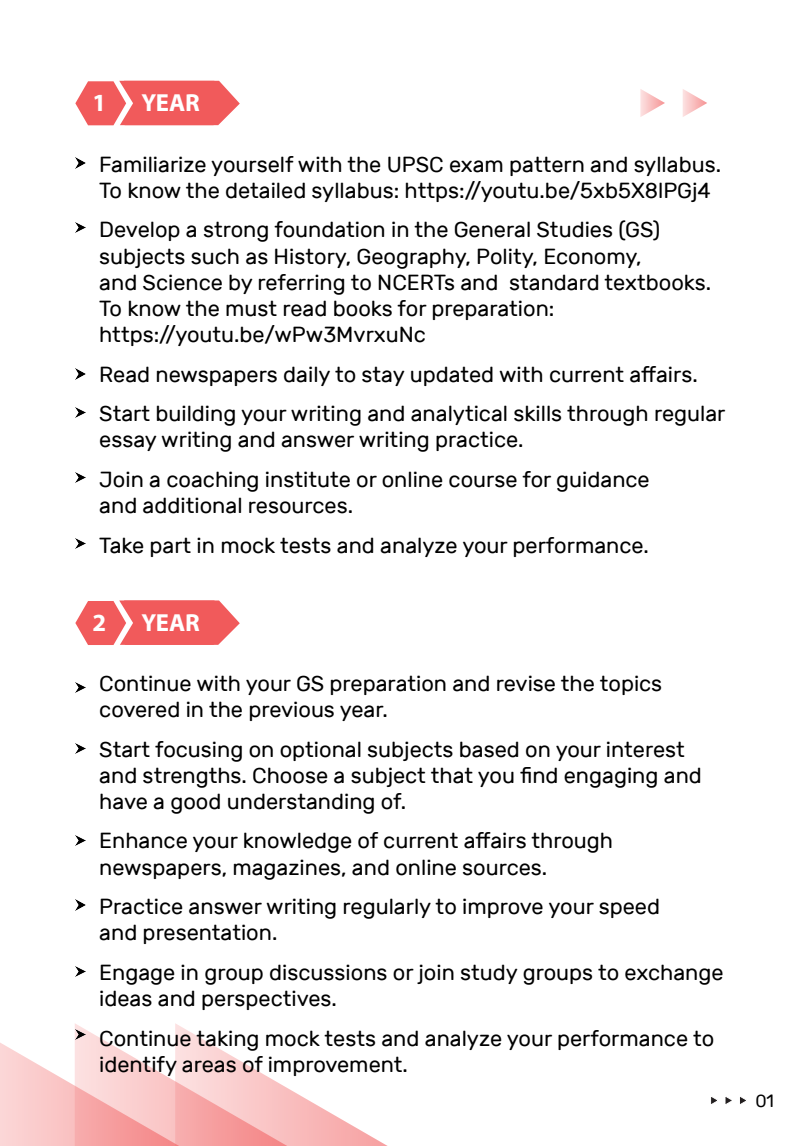
<style>
.page{position:relative;width:810px;height:1146px;background:#fff}
.page>*{position:absolute;margin:0;border:0;box-sizing:border-box;transform-origin:0 0}
.t1{font:700 24.75px "Myriad Pro";color:#fff}
.t2{font:21.75px/26.1px "Rubik";color:#000}
.t3{font:17.77px "Rubik";color:#000}
</style>
<div class="page">
<svg style="left:711px;top:1096px;width:35px;height:9px"></svg>
<svg style="left:75px;top:81px;width:165px;height:44px;background:#f37272"></svg>
<svg style="left:75px;top:158px;width:11px;height:10px"></svg>
<svg style="left:75px;top:222px;width:11px;height:11px"></svg>
<svg style="left:75px;top:369px;width:11px;height:10px"></svg>
<svg style="left:75px;top:472px;width:11px;height:10px"></svg>
<svg style="left:75px;top:538px;width:11px;height:10px"></svg>
<svg style="left:75px;top:600px;width:165px;height:45px;background:#f37374"></svg>
<svg style="left:75px;top:682px;width:11px;height:11px"></svg>
<svg style="left:75px;top:743px;width:11px;height:10px"></svg>
<svg style="left:75px;top:835px;width:11px;height:10px"></svg>
<svg style="left:75px;top:899px;width:11px;height:11px"></svg>
<svg style="left:75px;top:966px;width:11px;height:10px"></svg>
<svg style="left:0;top:1023px;width:386px;height:122px"></svg>
<svg style="left:75px;top:407px;width:11px;height:10px"></svg>
<svg style="left:640px;top:89px;width:25px;height:28px"></svg>
<svg style="left:683px;top:89px;width:24px;height:28px"></svg>
<p class="t1" style="left:93px;top:86px;width:15px">1</p>
<p class="t1" style="left:141px;top:86px;width:60px">YEAR</p>
<p class="t2" style="left:99px;top:151px;width:623px">Familiarize yourself with the UPSC exam pattern and syllabus.<br>To know the detailed syllabus: https://youtu.be/5xb5X8lPGj4</p>
<p class="t2" style="left:99px;top:217px;width:613px">Develop a strong foundation in the General Studies (GS) subjects such as History, Geography, Polity, Economy,<br>and Science by referring to NCERTs and standard textbooks.<br>To know the must read books for preparation: https://youtu.be/wPw3MvrxuNc</p>
<p class="t2" style="left:99px;top:354px;width:628px;line-height:39.6px">Read newspapers daily to stay updated with current affairs.<br>Start building your writing and analytical skills through regular</p>
<p class="t2" style="left:99px;top:420px;width:552px;line-height:39.6px">essay writing and answer writing practice.<br>Join a coaching institute or online course for guidance</p>
<p class="t2" style="left:99px;top:486px;width:551px;line-height:39.6px">and additional resources.<br>Take part in mock tests and analyze your performance.</p>
<p class="t1" style="left:93px;top:606px;width:15px">2</p>
<p class="t1" style="left:141px;top:606px;width:60px">YEAR</p>
<p class="t2" style="left:99px;top:670px;width:565px">Continue with your GS preparation and revise the topics covered in the previous year.</p>
<p class="t2" style="left:99px;top:736px;width:604px">Start focusing on optional subjects based on your interest and strengths. Choose a subject that you find engaging and have a good understanding of.</p>
<p class="t2" style="left:99px;top:828px;width:515px">Enhance your knowledge of current affairs through newspapers, magazines, and online sources.</p>
<p class="t2" style="left:99px;top:893px;width:562px">Practice answer writing regularly to improve your speed and presentation.</p>
<p class="t2" style="left:99px;top:959px;width:626px">Engage in group discussions or join study groups to exchange ideas and perspectives.</p>
<p class="t2" style="left:99px;top:1025px;width:617px">Continue taking mock tests and analyze your performance to identify areas of improvement.</p>
<p class="t3" style="left:755px;top:1090px;width:20px">01</p>
</div>
